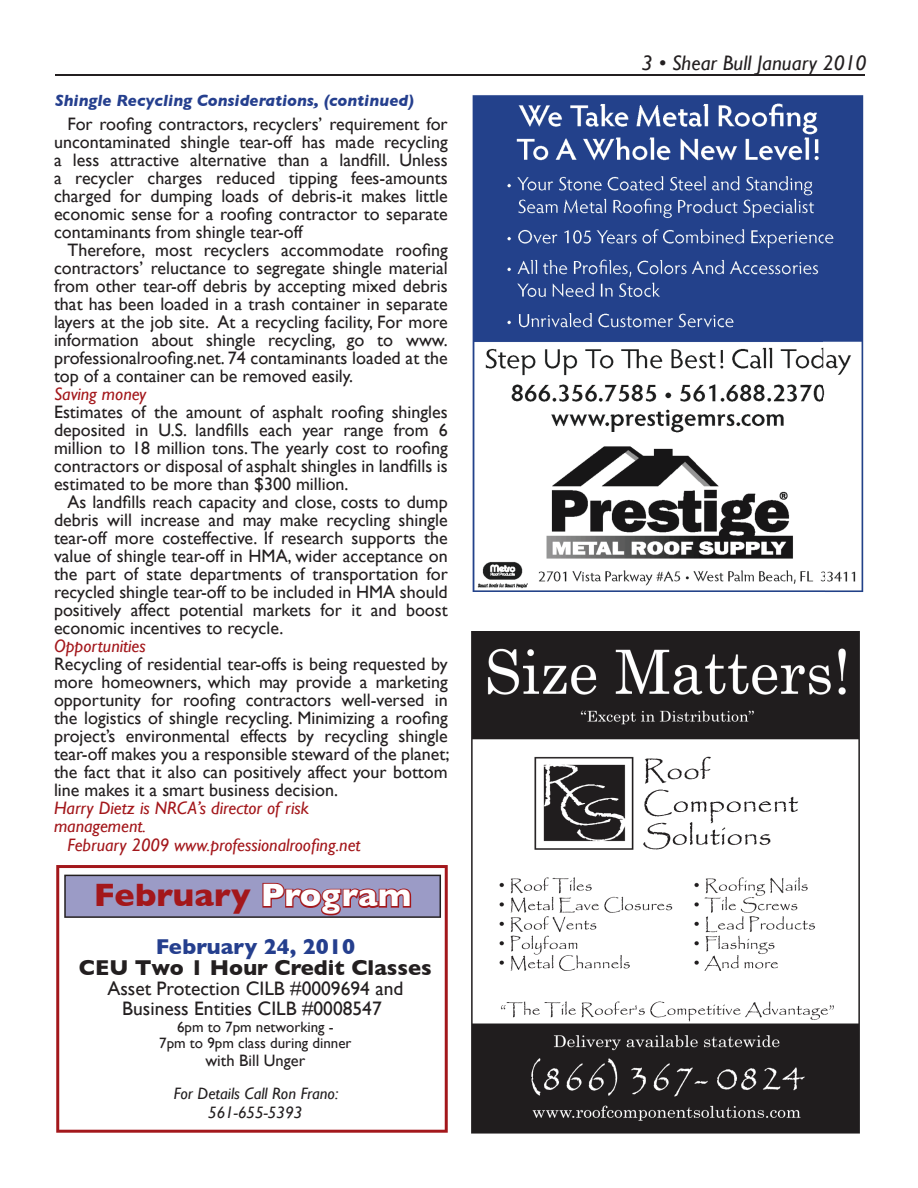
<style>
.page{position:relative;width:918px;height:1188px;background:#fff}
.page>*{position:absolute;margin:0;border:0;box-sizing:border-box;transform-origin:0 0}
.t1{font:700 33px "Gill Sans";color:#a3171b}
.t2{font:700 21.9px "Gill Sans";color:#231f20}
.t3{font:700 21.9px "Gill Sans";color:#253f8e}
.t4{font:italic 21px "Gill Sans";color:#231f20}
.t5{font:19.5px/20.2px "Gill Sans";color:#231f20;text-align:center}
.t6{font:18px/18px "Gill Sans";color:#231f20;text-align:justify}
.t7{font:italic 18px/18px "Gill Sans";color:#a3171b}
.t8{font:italic 700 16.5px "Gill Sans";color:#253f8e}
.t9{font:italic 16.5px/19.5px "Gill Sans";color:#231f20;text-align:center}
.t10{font:16.5px "Gill Sans";color:#231f20}
.t11{font:15px/16.5px "Gill Sans";color:#231f20;text-align:center}
.s1{color:#fff}
</style>
<div class="page">
<hr style="left:55px;top:74px;width:810px;height:2px;background:#231f20">
<img style="left:471px;top:631px;width:389px;height:503px">
<svg style="left:56px;top:865px;width:392px;height:268px"></svg>
<img style="left:472px;top:95px;width:392px;height:497px">
<p class="t8" style="left:55px;top:91px;width:360px">Shingle Recycling Considerations, (continued)</p>
<p class="t6" style="left:54px;top:115px;width:395px;text-indent:14px">For roofing contractors, recyclers’ requirement for uncontaminated shingle tear-off has made recycling a less attractive alternative than a landfill. Unless a recycler charges reduced tipping fees-amounts charged for dumping loads of debris-it makes little economic sense for a roofing contractor to separate contaminants from shingle tear-off</p>
<p class="t6" style="left:54px;top:241px;width:395px;text-indent:14px">Therefore, most recyclers accommodate roofing contractors’ reluctance to segregate shingle material from other tear-off debris by accepting mixed debris that has been loaded in a trash container in separate layers at the job site. At a recycling facility, For more information about shingle recycling, go to www. professionalroofing.net. 74 contaminants loaded at the top of a container can be removed easily.</p>
<p class="t7" style="left:54px;top:385px;width:94px">Saving money</p>
<p class="t6" style="left:54px;top:403px;width:395px">Estimates of the amount of asphalt roofing shingles deposited in U.S. landfills each year range from 6 million to 18 million tons. The yearly cost to roofing contractors or disposal of asphalt shingles in landfills is estimated to be more than $300 million.</p>
<p class="t6" style="left:54px;top:493px;width:395px;text-indent:14px">As landfills reach capacity and close, costs to dump debris will increase and may make recycling shingle tear-off more costeffective. If research supports the value of shingle tear-off in HMA, wider acceptance on the part of state departments of transportation for recycled shingle tear-off to be included in HMA should positively affect potential markets for it and boost economic incentives to recycle.</p>
<p class="t7" style="left:54px;top:637px;width:93px">Opportunities</p>
<p class="t6" style="left:54px;top:655px;width:397px">Recycling of residential tear-offs is being requested by more homeowners, which may provide a marketing opportunity for roofing contractors well-versed in the logistics of shingle recycling. Minimizing a roofing project’s environmental effects by recycling shingle tear-off makes you a responsible steward of the planet; the fact that it also can positively affect your bottom line makes it a smart business decision.</p>
<p class="t7" style="left:54px;top:799px;width:257px">Harry Dietz is NRCA’s director of risk management.</p>
<p class="t7" style="left:68px;top:836px;width:295px">February 2009 www.professionalroofing.net</p>
<h1 class="t1" style="left:94px;top:876px;width:319px">February P<span class="s1">rogram</span></h1>
<p class="t3" style="left:156px;top:934px;width:201px">February 24, 2010</p>
<p class="t2" style="left:79px;top:955px;width:354px">CEU Two 1 Hour Credit Classes</p>
<p class="t5" style="left:107px;top:978px;width:298px">Asset Protection CILB #0009694 and<br>Business Entities CILB #0008547</p>
<p class="t11" style="left:159px;top:1019px;width:194px">6pm to 7pm networking -<br>7pm to 9pm class during dinner</p>
<p class="t10" style="left:205px;top:1051px;width:101px">with Bill Unger</p>
<p class="t9" style="left:174px;top:1083px;width:166px">For Details Call Ron Frano:<br>561-655-5393</p>
<p class="t4" style="left:642px;top:51px;width:226px">3 • Shear Bull January 2010</p>
</div>
